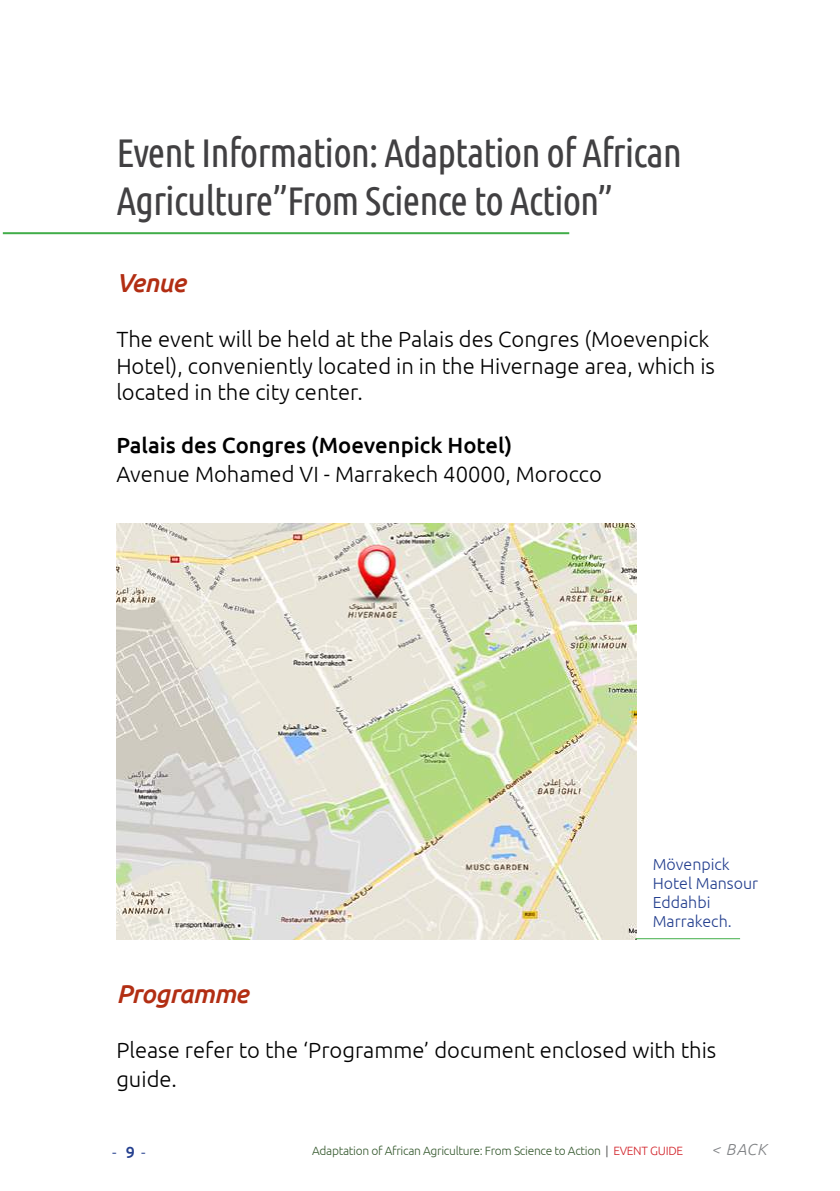
<style>
.page{position:relative;width:840px;height:1191px;background:#fff}
.page>*{position:absolute;margin:0;border:0;box-sizing:border-box;transform-origin:0 0}
.t1{font:40px/48px "Ubuntu Condensed";letter-spacing:-.025em;color:#414042}
.t2{font:italic 500 26px "Ubuntu";letter-spacing:-.025em;color:#b22e13}
.t3{font:300 22px/26.4px "Ubuntu";color:#000}
.t4{font:500 22px "Ubuntu";color:#000}
.t5{font:300 16px/19.2px "Ubuntu";color:#25408f}
.t6{font:italic 300 16px "Ubuntu";color:#808285}
.t7{font:300 12px "Ubuntu";letter-spacing:-.025em;color:#395c32}
.s1{font-weight:500}
.s2{color:#333}
.s3{color:#d2232a}
</style>
<div class="page">
<hr style="left:3px;top:232px;width:566px;height:2px;background:#41ad49">
<img style="left:116px;top:523px;width:519px;height:417px">
<hr style="left:635px;top:938px;width:104px;height:1px;background:#41ad49">
<h1 class="t1" style="left:116px;top:128px;width:567px">Event Information: Adaptation of African<br>Agriculture”From Science to Action”</h1>
<p class="t2" style="left:116px;top:267px;width:71px">Venue</p>
<p class="t3" style="left:116px;top:326px;width:599px">The event will be held at the Palais des Congres (Moevenpick<br>Hotel), conveniently located in in the Hivernage area, which is located in the city center.</p>
<p class="t4" style="left:116px;top:431px;width:397px">Palais des Congres (Moevenpick Hotel)</p>
<p class="t3" style="left:116px;top:460px;width:486px">Avenue Mohamed VI - Marrakech 40000, Morocco</p>
<p class="t5" style="left:652px;top:853px;width:107px">Mövenpick<br>Hotel Mansour<br>Eddahbi<br>Marrakech.</p>
<p class="t2" style="left:116px;top:977px;width:134px">Programme</p>
<p class="t3" style="left:116px;top:1035px;width:601px;line-height:28.8px">Please refer to the ‘Programme’ document enclosed with this guide.</p>
<p class="t5" style="left:112px;top:1142px;width:35px">- <span class="s1">9</span> -</p>
<p class="t7" style="left:312px;top:1143px;width:372px">Adaptation of African Agriculture: From Science to Action <span class="s2">|</span> <span class="s3">EVENT GUIDE</span></p>
<p class="t6" style="left:711px;top:1140px;width:57px">&lt; BACK</p>
</div>
